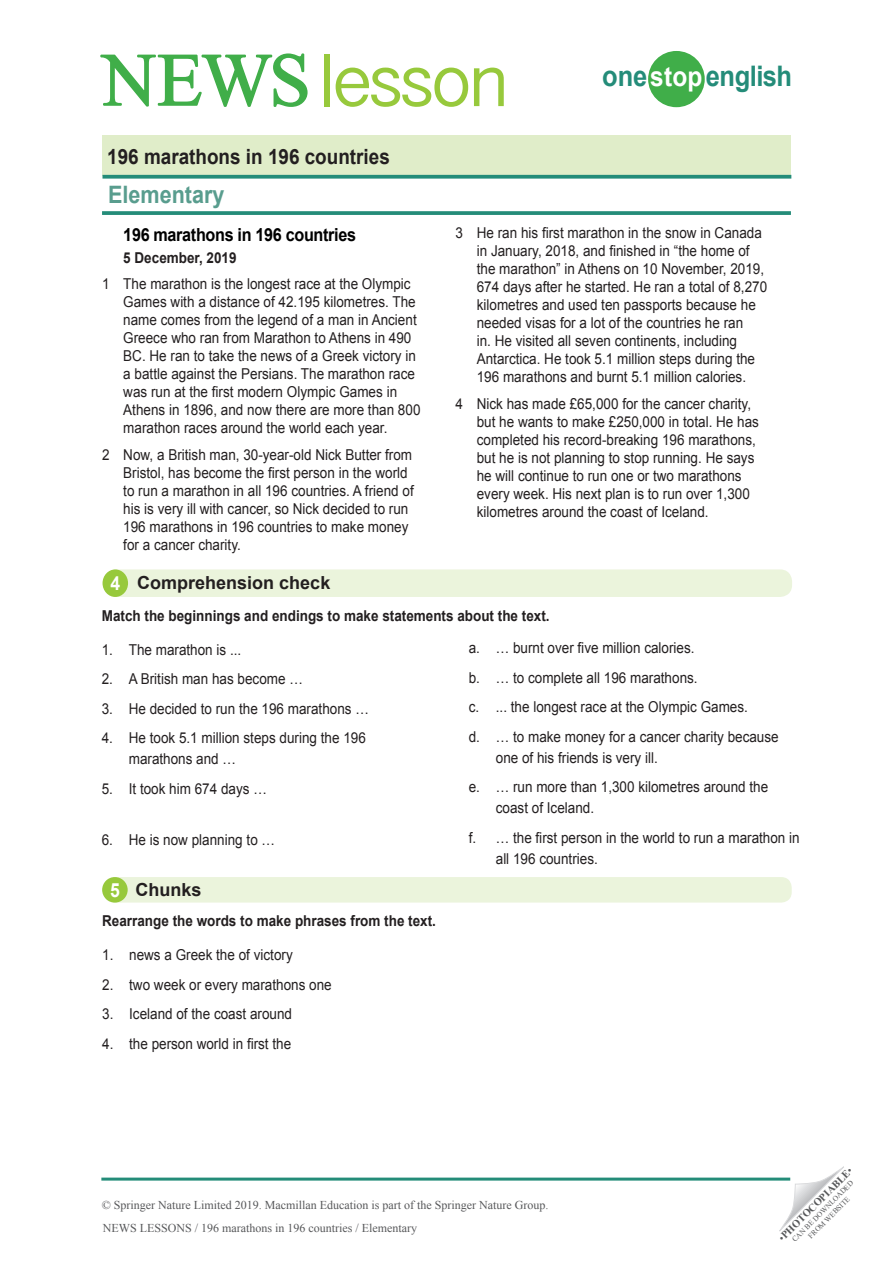
<style>
.page{position:relative;width:893px;height:1263px;background:#fff}
.page>*{position:absolute;margin:0;border:0;box-sizing:border-box;transform-origin:0 0}
.t1{font:70.5px "Telugu Sangam MN";letter-spacing:-.04em;color:#97c93c}
.t2{font:700 28.35px "Arial";letter-spacing:-.02em;color:#248c79;scale:.9 1}
.t3{font:700 24px "Arial";color:#599d8e;scale:.9 1}
.t4{font:700 21px "Arial";color:#231f20;scale:.9 1}
.key_exercise_titles{font:700 19.5px "Arial";color:#fff;scale:.9 1}
.Story_text_title{font:700 18px "Arial";letter-spacing:-.02em;color:#000;scale:.9 1}
.t5{font:700 18px "Arial";color:#231f20}
.t6{font:15px/18px "Arial";color:#231f20;scale:.9 1}
.body_text{font:700 15px "Arial";color:#231f20;scale:.9 1}
.Story_text_title-2{font:700 15px "Arial";color:#231f20;scale:.9 1}
.t7{font:12px "Times New Roman";color:#57585a}
.t8{font:700 10.5px "Times New Roman";color:#57585a}
.t9{font:7.5px/9px "Times New Roman";color:#57585a;text-align:center}
.s1{font-family:"Times New Roman";font-size:75px;color:#40ae49}
.s2{font-size:27.15px;color:#fff}
.s3{font-weight:400}
</style>
<div class="page">
<svg style="left:779px;top:1167px;width:65px;height:64px"></svg>
<hr style="left:101px;top:1177px;width:689px;height:3px;background:#248c79">
<div style="left:102px;top:135px;width:689px;height:41px;background:#e0edc9"></div>
<svg style="left:102px;top:175px;width:689px;height:4px;background:#399786"></svg>
<svg style="left:102px;top:211px;width:689px;height:4px;background:#319280"></svg>
<svg style="left:100px;top:53px;width:208px;height:54px"></svg>
<div style="left:649px;top:52px;width:55px;height:54px;background:#40ae49;border-radius:50%"></div>
<div style="left:648px;top:51px;width:57px;height:56px;border:2px solid #40ae49;border-radius:50%"></div>
<div style="left:104px;top:569px;width:688px;height:28px;background:#ebf4dc;border-radius:12px"></div>
<div style="left:103px;top:569px;width:25px;height:28px;background:#97c93c;border-radius:50%"></div>
<div style="left:104px;top:877px;width:688px;height:25px;background:#ebf4dc;border-radius:10px"></div>
<div style="left:102px;top:877px;width:26px;height:25px;background:#97c93c;border-radius:50%"></div>
<h1 class="t1" style="left:102px;top:41px;width:409px"><span class="s1">NEWS</span>lesson</h1>
<h2 class="t2" style="left:602px;top:57px;width:213px">one <span class="s2">stop</span>english</h2>
<h3 class="t4" style="left:107px;top:143px;width:315px">196 marathons in 196 countries</h3>
<h3 class="t3" style="left:108px;top:179px;width:131px">Elementary</h3>
<p class="Story_text_title" style="left:123px;top:222px;width:260px">196 marathons in 196 countries</p>
<p class="Story_text_title-2" style="left:123px;top:248px;width:127px">5 December, 2019</p>
<p class="t6" style="left:123px;top:275px;width:332px;text-indent:-21px">1 The marathon is the longest race at the Olympic Games with a distance of 42.195 kilometres. The name comes from the legend of a man in Ancient Greece who ran from Marathon to Athens in 490<br>BC. He ran to take the news of a Greek victory in a battle against the Persians. The marathon race was run at the first modern Olympic Games in Athens in 1896, and now there are more than 800 marathon races around the world each year.</p>
<p class="t6" style="left:123px;top:446px;width:324px;text-indent:-21px">2 Now, a British man, 30-year-old Nick Butter from Bristol, has become the first person in the world to run a marathon in all 196 countries. A friend of his is very ill with cancer, so Nick decided to run 196 marathons in 196 countries to make money for a cancer charity.</p>
<p class="key_exercise_titles" style="left:111px;top:571px;width:12px">4</p>
<p class="t5" style="left:137px;top:570px;width:195px">Comprehension check</p>
<p class="t6" style="left:477px;top:224px;width:324px;text-indent:-21px">3 He ran his first marathon in the snow in Canada in January, 2018, and finished in “the home of the marathon” in Athens on 10 November, 2019, 674 days after he started. He ran a total of 8,270 kilometres and used ten passports because he needed visas for a lot of the countries he ran<br>in. He visited all seven continents, including Antarctica. He took 5.1 million steps during the 196 marathons and burnt 5.1 million calories.</p>
<p class="t6" style="left:477px;top:395px;width:315px;text-indent:-21px">4 Nick has made £65,000 for the cancer charity, but he wants to make £250,000 in total. He has completed his record-breaking 196 marathons, but he is not planning to stop running. He says he will continue to run one or two marathons every week. His next plan is to run over 1,300 kilometres around the coast of Iceland.</p>
<p class="body_text" style="left:102px;top:606px;width:499px">Match the beginnings and endings to make statements about the text.</p>
<p class="t6" style="left:102px;top:641px;width:157px">1. The marathon is ...</p>
<p class="t6" style="left:102px;top:670px;width:225px">2. A British man has become …</p>
<p class="t6" style="left:102px;top:700px;width:298px">3. He decided to run the 196 marathons …</p>
<p class="t6" style="left:129px;top:728px;width:265px;line-height:21px;text-indent:-27px">4. He took 5.1 million steps during the 196 marathons and …</p>
<p class="t6" style="left:102px;top:780px;width:185px">5. It took him 674 days …</p>
<p class="t6" style="left:102px;top:830px;width:194px">6. He is now planning to …</p>
<p class="t6" style="left:469px;top:639px;width:252px">a. … burnt over five million calories.</p>
<p class="t6" style="left:469px;top:668px;width:256px">b. … to complete all 196 marathons.</p>
<p class="t6" style="left:469px;top:698px;width:312px">c. ... the longest race at the Olympic Games.</p>
<p class="t6" style="left:496px;top:726px;width:316px;line-height:21px;text-indent:-27px">d. … to make money for a cancer charity because one of his friends is very ill.</p>
<p class="t6" style="left:496px;top:776px;width:304px;line-height:21px;text-indent:-27px">e. … run more than 1,300 kilometres around the coast of Iceland.</p>
<p class="t6" style="left:496px;top:827px;width:339px;line-height:21px;text-indent:-27px">f. … the first person in the world to run a marathon in all 196 countries.</p>
<p class="key_exercise_titles" style="left:110px;top:877px;width:12px">5</p>
<p class="t5" style="left:135px;top:878px;width:68px">Chunks</p>
<p class="body_text" style="left:102px;top:911px;width:372px">Rearrange the words to make phrases from the text.</p>
<p class="t6" style="left:102px;top:946px;width:213px">1. news a Greek the of victory</p>
<p class="t6" style="left:102px;top:975px;width:257px">2. two week or every marathons one</p>
<p class="t6" style="left:102px;top:1005px;width:212px">3. Iceland of the coast around</p>
<p class="t6" style="left:102px;top:1034px;width:212px">4. the person world in first the</p>
<p class="t7" style="left:102px;top:1197px;width:448px">© Springer Nature Limited 2019. Macmillan Education is part of the Springer Nature Group.</p>
<p class="t7" style="left:103px;top:1220px;width:316px">NEWS LESSONS / 196 marathons in 196 countries / Elementary</p>
<p class="t8" style="left:775px;top:1234px;width:101px;rotate:-45deg"><span class="s3">•</span>PHOTOCOPIABLE<span class="s3">•</span></p>
<p class="t9" style="left:790px;top:1237px;width:85px;rotate:-45deg">CAN BE DOWNLOADED<br>FROM WEBSITE</p>
</div>
